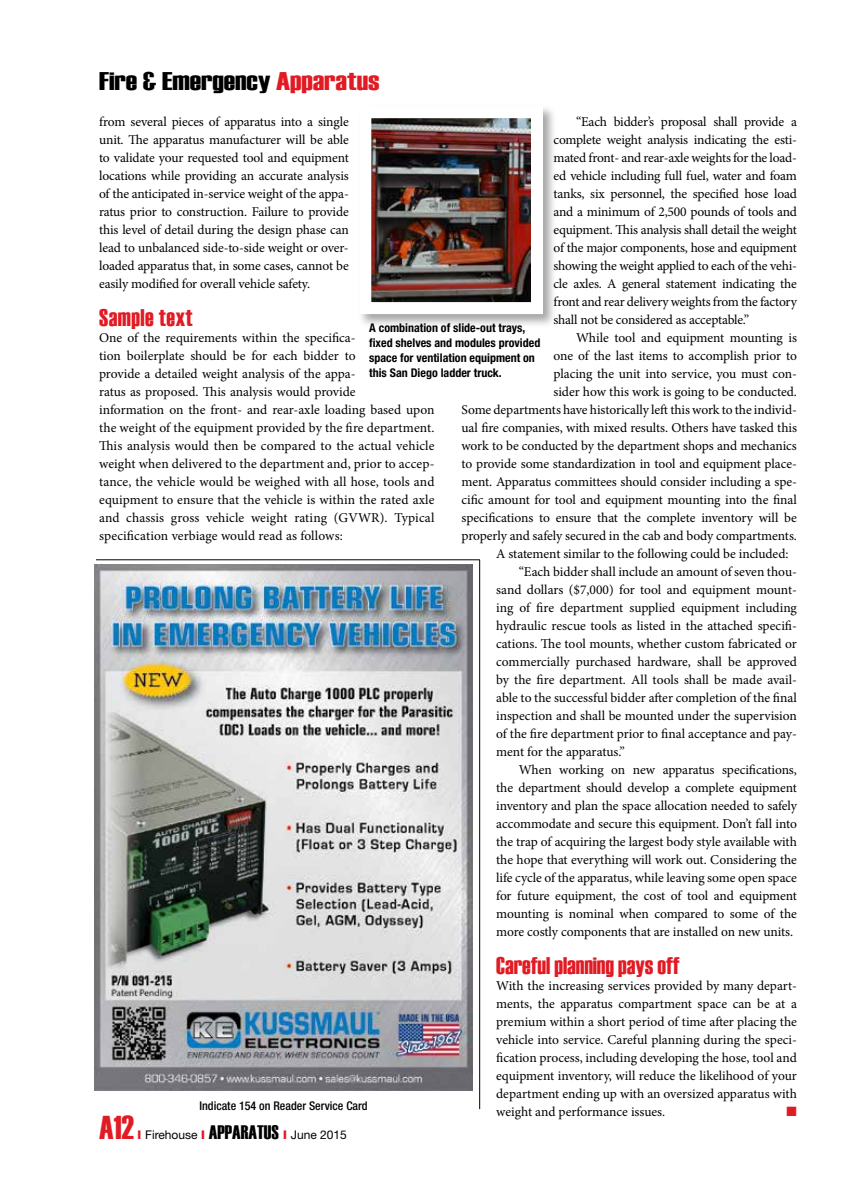
<style>
.page{position:relative;width:851px;height:1188px;background:#fff}
.page>*{position:absolute;margin:0;border:0;box-sizing:border-box;transform-origin:0 0}
.t1{font:33px "Haettenschweiler";color:#e11b24}
.t2{font:25.5px "Haettenschweiler";color:#000;scale:1.25 1}
.t3{font:24px "Haettenschweiler";color:#e11b24}
.t4{font:13.5px/18px "Minion Pro";letter-spacing:-.005em;color:#000;text-align:justify}
.t5{font:13.5px "Zapf Dingbats ITC";color:#e11b24}
.t6{font:700 condensed 12px/15px "Helvetica Neue LT Std";color:#000}
.t7{font:500 condensed 12px "Helvetica Neue LT Std";color:#000}
.t8{font:12px "Helvetica Neue LT Std";color:#000}
.s1{color:#e11b24}
.s2{font-weight:900;color:#e11b24}
.s3{font-family:"Haettenschweiler";font-size:19.5px}
</style>
<div class="page">
<div style="left:357px;top:104px;width:200px;height:224px;background:#000;opacity:.36"></div>
<img style="left:372px;top:119px;width:158px;height:182px">
<hr style="left:96px;top:560px;width:384px;height:1px;background:#000">
<hr style="left:479px;top:560px;width:1px;height:549px;background:#000">
<img style="left:94px;top:564px;width:378px;height:527px">
<h2 class="t2" style="left:99px;top:66px;width:226px">Fire &amp; Emergency <span class="s1">Apparatus</span></h2>
<p class="t4" style="left:99px;top:113px;width:251px">from several pieces of apparatus into a single unit. The apparatus manufacturer will be able to validate your requested tool and equipment locations while providing an accurate analysis of the anticipated in-service weight of the appa&shy;ratus prior to construction. Failure to provide this level of detail during the design phase can lead to unbalanced side-to-side weight or over&shy;loaded apparatus that, in some cases, cannot be easily modified for overall vehicle safety.</p>
<p class="t3" style="left:99px;top:303px;width:95px">Sample text</p>
<p class="t4" style="left:99px;top:329px;width:337px;text-align:left">One of the requirements within the specifica-<br>tion boilerplate should be for each bidder to<br>provide a detailed weight analysis of the appa-<br>ratus as proposed. This analysis would provide<br>information on the front- and rear-axle loading based upon the weight of the equipment provided by the fire department.<br>This analysis would then be compared to the actual vehicle weight when delivered to the department and, prior to accep&shy;tance, the vehicle would be weighed with all hose, tools and equipment to ensure that the vehicle is within the rated axle and chassis gross vehicle weight rating (GVWR). Typical specification verbiage would read as follows:</p>
<p class="t4" style="left:576px;top:113px;width:222px">“Each bidder’s proposal shall provide a</p>
<p class="t4" style="left:553px;top:131px;width:245px">complete weight analysis indicating the esti-</p>
<p class="t4" style="left:553px;top:149px;width:245px">mated front- and rear-axle weights for the load-</p>
<p class="t4" style="left:553px;top:167px;width:245px">ed vehicle including full fuel, water and foam</p>
<p class="t4" style="left:553px;top:185px;width:245px">tanks, six personnel, the specified hose load</p>
<p class="t4" style="left:553px;top:203px;width:245px">and a minimum of 2,500 pounds of tools and</p>
<p class="t4" style="left:553px;top:221px;width:245px">equipment. This analysis shall detail the weight</p>
<p class="t4" style="left:553px;top:239px;width:245px">of the major components, hose and equipment</p>
<p class="t4" style="left:553px;top:257px;width:245px">showing the weight applied to each of the vehi-</p>
<p class="t4" style="left:553px;top:275px;width:245px">cle axles. A general statement indicating the</p>
<p class="t4" style="left:553px;top:293px;width:245px">front and rear delivery weights from the factory</p>
<p class="t4" style="left:553px;top:311px;width:197px">shall not be considered as acceptable.”</p>
<p class="t4" style="left:576px;top:329px;width:222px">While tool and equipment mounting is</p>
<p class="t4" style="left:553px;top:347px;width:245px">one of the last items to accomplish prior to</p>
<p class="t4" style="left:553px;top:365px;width:245px">placing the unit into service, you must con-</p>
<p class="t4" style="left:553px;top:383px;width:245px">sider how this work is going to be conducted.</p>
<p class="t4" style="left:461px;top:401px;width:337px">Some departments have historically left this work to the individ-</p>
<p class="t4" style="left:461px;top:419px;width:337px">ual fire companies, with mixed results. Others have tasked this</p>
<p class="t4" style="left:461px;top:437px;width:337px">work to be conducted by the department shops and mechanics</p>
<p class="t4" style="left:461px;top:455px;width:337px">to provide some standardization in tool and equipment place-</p>
<p class="t4" style="left:461px;top:473px;width:337px">ment. Apparatus committees should consider including a spe-</p>
<p class="t4" style="left:461px;top:491px;width:337px">cific amount for tool and equipment mounting into the final</p>
<p class="t4" style="left:461px;top:509px;width:337px">specifications to ensure that the complete inventory will be</p>
<p class="t4" style="left:461px;top:527px;width:337px">properly and safely secured in the cab and body compartments.</p>
<p class="t4" style="left:496px;top:545px;width:294px">A statement similar to the following could be included:</p>
<p class="t4" style="left:518px;top:563px;width:280px">“Each bidder shall include an amount of seven thou-</p>
<p class="t4" style="left:496px;top:581px;width:302px">sand dollars ($7,000) for tool and equipment mount-</p>
<p class="t4" style="left:496px;top:599px;width:302px">ing of fire department supplied equipment including</p>
<p class="t4" style="left:496px;top:617px;width:302px">hydraulic rescue tools as listed in the attached specifi-</p>
<p class="t4" style="left:496px;top:635px;width:302px">cations. The tool mounts, whether custom fabricated or</p>
<p class="t4" style="left:496px;top:653px;width:302px">commercially purchased hardware, shall be approved</p>
<p class="t4" style="left:496px;top:671px;width:302px">by the fire department. All tools shall be made avail-</p>
<p class="t4" style="left:496px;top:689px;width:302px">able to the successful bidder after completion of the final</p>
<p class="t4" style="left:496px;top:707px;width:302px">inspection and shall be mounted under the supervision</p>
<p class="t4" style="left:496px;top:725px;width:302px">of the fire department prior to final acceptance and pay-</p>
<p class="t4" style="left:496px;top:743px;width:130px">ment for the apparatus.”</p>
<p class="t4" style="left:518px;top:761px;width:280px">When working on new apparatus specifications,</p>
<p class="t4" style="left:496px;top:779px;width:302px">the department should develop a complete equipment</p>
<p class="t4" style="left:496px;top:797px;width:302px">inventory and plan the space allocation needed to safely</p>
<p class="t4" style="left:496px;top:815px;width:302px">accommodate and secure this equipment. Don’t fall into</p>
<p class="t4" style="left:496px;top:833px;width:302px">the trap of acquiring the largest body style available with</p>
<p class="t4" style="left:496px;top:851px;width:302px">the hope that everything will work out. Considering the</p>
<p class="t4" style="left:496px;top:869px;width:302px">life cycle of the apparatus, while leaving some open space</p>
<p class="t4" style="left:496px;top:887px;width:302px">for future equipment, the cost of tool and equipment</p>
<p class="t4" style="left:496px;top:905px;width:302px">mounting is nominal when compared to some of the</p>
<p class="t4" style="left:496px;top:922px;width:298px">more costly components that are installed on new units.</p>
<p class="t3" style="left:496px;top:951px;width:185px">Careful planning pays off</p>
<p class="t4" style="left:496px;top:977px;width:302px">With the increasing services provided by many depart&shy;ments, the apparatus compartment space can be at a premium within a short period of time after placing the vehicle into service. Careful planning during the speci&shy;fication process, including developing the hose, tool and equipment inventory, will reduce the likelihood of your department ending up with an oversized apparatus with weight and performance issues.</p>
<p class="t6" style="left:369px;top:320px;width:173px">A combination of slide-out trays, fixed shelves and modules provided space for ventilation equipment on this San Diego ladder truck.</p>
<p class="t7" style="left:199px;top:1099px;width:170px">Indicate 154 on Reader Service Card</p>
<p class="t5" style="left:786px;top:1105px;width:12px">■</p>
<p class="t1" style="left:99px;top:1109px;width:36px">A12</p>
<p class="t8" style="left:137px;top:1128px;width:211px"><span class="s2">l</span> Firehouse <span class="s2">l</span> <span class="s3">Apparatus</span> <span class="s2">l</span> June 2015</p>
</div>
